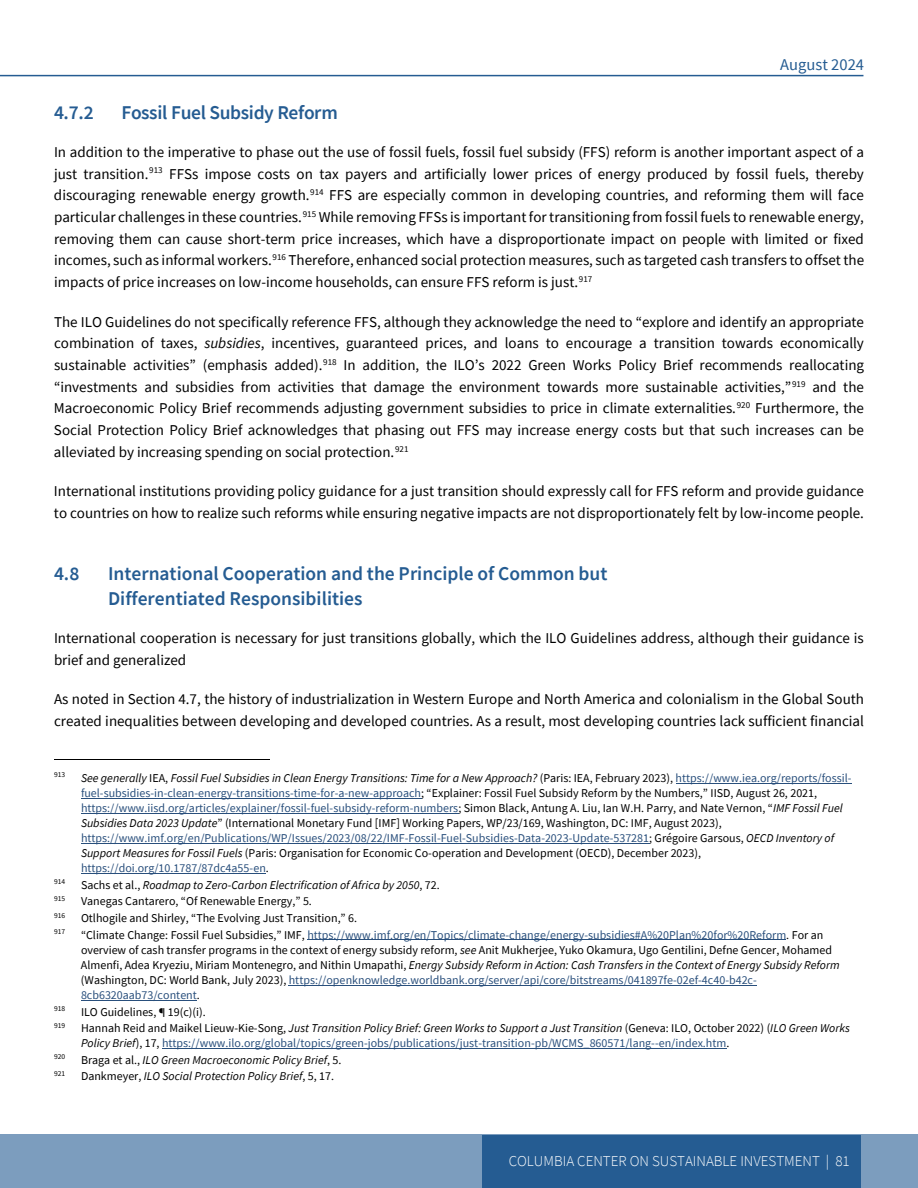
<style>
.page{position:relative;width:918px;height:1188px;background:#fff}
.page>*{position:absolute;margin:0;border:0;box-sizing:border-box;transform-origin:0 0}
.t1{font:600 19.5px/24.5px "Source Sans Pro";color:#255c92}
.t2{font:600 19.5px "Source Sans Pro";letter-spacing:-.02em;color:#255c92}
.t3{font:16.5px "Source Sans Pro";color:#255c92}
.t4{font:15px/21.8px "Source Sans Pro";color:#000}
.t5{font:300 15px "Source Sans Pro";color:#fff}
.t6{font:12px/15.1px "Source Sans Pro";color:#000}
.t7{font:12px/15px "Source Sans Pro";color:#294f7c}
.t8{font:italic 12px "Source Sans Pro";color:#000}
.t9{font:7.5px "Source Sans Pro";letter-spacing:-.005em;color:#000}
.s1{font-style:italic}
.s2{color:#294f7c}
.s3{font-style:normal}
.s4{color:#000}
.s5{font-style:italic;color:#000}
</style>
<div class="page">
<div style="left:0;top:1134px;width:918px;height:54px;background:#7c9dbe"></div>
<div style="left:483px;top:1135px;width:378px;height:53px;background:#255c92"></div>
<hr style="left:0;top:75px;width:863px;height:1px;background:#255c92">
<hr style="left:54px;top:759px;width:216px;height:1px;background:#000">
<hr style="left:676px;top:783px;width:175px;height:1px;background:#294f7c">
<hr style="left:81px;top:798px;width:340px;height:1px;background:#294f7c">
<hr style="left:81px;top:813px;width:377px;height:1px;background:#294f7c">
<hr style="left:81px;top:843px;width:568px;height:1px;background:#294f7c">
<hr style="left:81px;top:873px;width:185px;height:1px;background:#294f7c">
<hr style="left:307px;top:940px;width:479px;height:1px;background:#294f7c">
<hr style="left:289px;top:985px;width:468px;height:1px;background:#294f7c">
<hr style="left:81px;top:1000px;width:116px;height:1px;background:#294f7c">
<hr style="left:162px;top:1048px;width:564px;height:1px;background:#294f7c">
<p class="t3" style="left:780px;top:54px;width:85px">August 2024</p>
<p class="t1" style="left:54px;top:100px;width:41px">4.7.2</p>
<p class="t2" style="left:121px;top:99px;width:218px">Fossil Fuel Subsidy Reform</p>
<p class="t4" style="left:54px;top:141px;width:812px;text-align:justify">In addition to the imperative to phase out the use of fossil fuels, fossil fuel subsidy (FFS) reform is another important aspect of a just transition.<sup>913</sup> FFSs impose costs on tax payers and artificially lower prices of energy produced by fossil fuels, thereby discouraging renewable energy growth.<sup>914</sup> FFS are especially common in developing countries, and reforming them will face particular challenges in these countries.<sup>915</sup> While removing FFSs is important for transitioning from fossil fuels to renewable energy, removing them can cause short-term price increases, which have a disproportionate impact on people with limited or fixed incomes, such as informal workers.<sup>916</sup> Therefore, enhanced social protection measures, such as targeted cash transfers to offset the impacts of price increases on low-income households, can ensure FFS reform is just.<sup>917</sup></p>
<p class="t4" style="left:54px;top:311px;width:812px;text-align:justify">The ILO Guidelines do not specifically reference FFS, although they acknowledge the need to “explore and identify an appropriate combination of taxes, <span class="s1">subsidies</span>, incentives, guaranteed prices, and loans to encourage a transition towards economically sustainable activities” (emphasis added).<sup>918</sup> In addition, the ILO’s 2022 Green Works Policy Brief recommends reallocating “investments and subsidies from activities that damage the environment towards more sustainable activities,”<sup>919</sup> and the Macroeconomic Policy Brief recommends adjusting government subsidies to price in climate externalities.<sup>920</sup> Furthermore, the Social Protection Policy Brief acknowledges that phasing out FFS may increase energy costs but that such increases can be alleviated by increasing spending on social protection.<sup>921</sup></p>
<p class="t4" style="left:54px;top:480px;width:812px">International institutions providing policy guidance for a just transition should expressly call for FFS reform and provide guidance to countries on how to realize such reforms while ensuring negative impacts are not disproportionately felt by low-income people.</p>
<h2 class="t1" style="left:54px;top:561px;width:27px">4.8</h2>
<h2 class="t1" style="left:108px;top:561px;width:501px">International Cooperation and the Principle of Common but<br>Differentiated Responsibilities</h2>
<p class="t4" style="left:54px;top:627px;width:811px">International cooperation is necessary for just transitions globally, which the ILO Guidelines address, although their guidance is brief and generalized</p>
<p class="t4" style="left:54px;top:688px;width:812px">As noted in Section 4.7, the history of industrialization in Western Europe and North America and colonialism in the Global South created inequalities between developing and developed countries. As a result, most developing countries lack sufficient financial</p>
<p class="t9" style="left:54px;top:770px;width:13px">913</p>
<p class="t6" style="left:81px;top:770px;width:772px"><span class="s1">See generally</span> IEA, <span class="s1">Fossil Fuel Subsidies in Clean Energy Transitions: Time for a New Approach?</span> (Paris: IEA, February 2023), <span class="s2">https://www.iea.org/reports/fossil&shy;fuel-subsidies-in-clean-energy-transitions-time-for-a-new-approach</span>; “Explainer: Fossil Fuel Subsidy Reform by the Numbers,” IISD, August 26, 2021, <span class="s2">https://www.iisd.org/articles/explainer/fossil-fuel-subsidy-reform-numbers</span>; Simon Black, Antung A. Liu, Ian W.H. Parry, and Nate Vernon, “<span class="s1">IMF Fossil Fuel Subsidies Data 2023 Update</span>” (International Monetary Fund [IMF] Working Papers, WP/23/169, Washington, DC: IMF, August 2023), <span class="s2">https://www.imf.org/en/Publications/WP/Issues/2023/08/22/IMF-Fossil-Fuel-Subsidies-Data-2023-Update-537281</span>; Grégoire Garsous, <span class="s1">OECD Inventory of Support Measures for Fossil Fuels</span> (Paris: Organisation for Economic Co-operation and Development (OECD), December 2023), <span class="s2">https://doi.org/10.1787/87dc4a55-en</span>.</p>
<p class="t9" style="left:54px;top:877px;width:13px">914</p>
<p class="t8" style="left:81px;top:877px;width:360px"><span class="s3">Sachs et al.,</span> Roadmap to Zero-Carbon Electrification of Africa by 2050<span class="s3">, 72.</span></p>
<p class="t9" style="left:54px;top:894px;width:13px">915</p>
<p class="t6" style="left:81px;top:894px;width:232px">Vanegas Cantarero, “Of Renewable Energy,” 5.</p>
<p class="t9" style="left:54px;top:910px;width:13px">916</p>
<p class="t6" style="left:81px;top:911px;width:278px">Otlhogile and Shirley, “The Evolving Just Transition,” 6.</p>
<p class="t9" style="left:54px;top:927px;width:13px">917</p>
<p class="t6" style="left:81px;top:927px;width:760px">“Climate Change: Fossil Fuel Subsidies,” IMF, <span class="s2">https://www.imf.org/en/Topics/climate-change/energy-subsidies#A%20Plan%20for%20Reform</span>. For an overview of cash transfer programs in the context of energy subsidy reform, <span class="s1">see</span> Anit Mukherjee, Yuko Okamura, Ugo Gentilini, Defne Gencer, Mohamed Almenfi, Adea Kryeziu, Miriam Montenegro, and Nithin Umapathi, <span class="s1">Energy Subsidy Reform in Action: Cash Transfers in the Context of Energy Subsidy Reform </span>(Washington, DC: World Bank, July 2023), <span class="s2">https://openknowledge.worldbank.org/server/api/core/bitstreams/041897fe-02ef-4c40-b42c-8cb6320aab73/content</span>.</p>
<p class="t9" style="left:54px;top:1004px;width:13px">918</p>
<p class="t6" style="left:81px;top:1004px;width:126px">ILO Guidelines, ¶ 19(c)(i).</p>
<p class="t9" style="left:54px;top:1020px;width:13px">919</p>
<p class="t7" style="left:81px;top:1021px;width:771px"><span class="s4">Hannah Reid and Maikel Lieuw-Kie-Song,</span> <span class="s5">Just Transition Policy Brief: Green Works to Support a Just Transition</span> <span class="s4">(Geneva: ILO, October 2022) (</span><span class="s5">ILO Green Works<br>Policy Brief</span><span class="s4">), 17,</span> https://www.ilo.org/global/topics/green-jobs/publications/just-transition-pb/WCMS_860571/lang--en/index.htm<span class="s4">.</span></p>
<p class="t9" style="left:54px;top:1052px;width:13px">920</p>
<p class="t8" style="left:81px;top:1052px;width:262px"><span class="s3">Braga et al.,</span> ILO Green Macroeconomic Policy Brief<span class="s3">, 5.</span></p>
<p class="t9" style="left:54px;top:1069px;width:13px">921</p>
<p class="t8" style="left:81px;top:1069px;width:255px"><span class="s3">Dankmeyer,</span> ILO Social Protection Policy Brief<span class="s3">, 5, 17.</span></p>
<p class="t5" style="left:509px;top:1152px;width:343px">COLUMBIA CENTER ON SUSTAINABLE INVESTMENT | 81</p>
</div>
